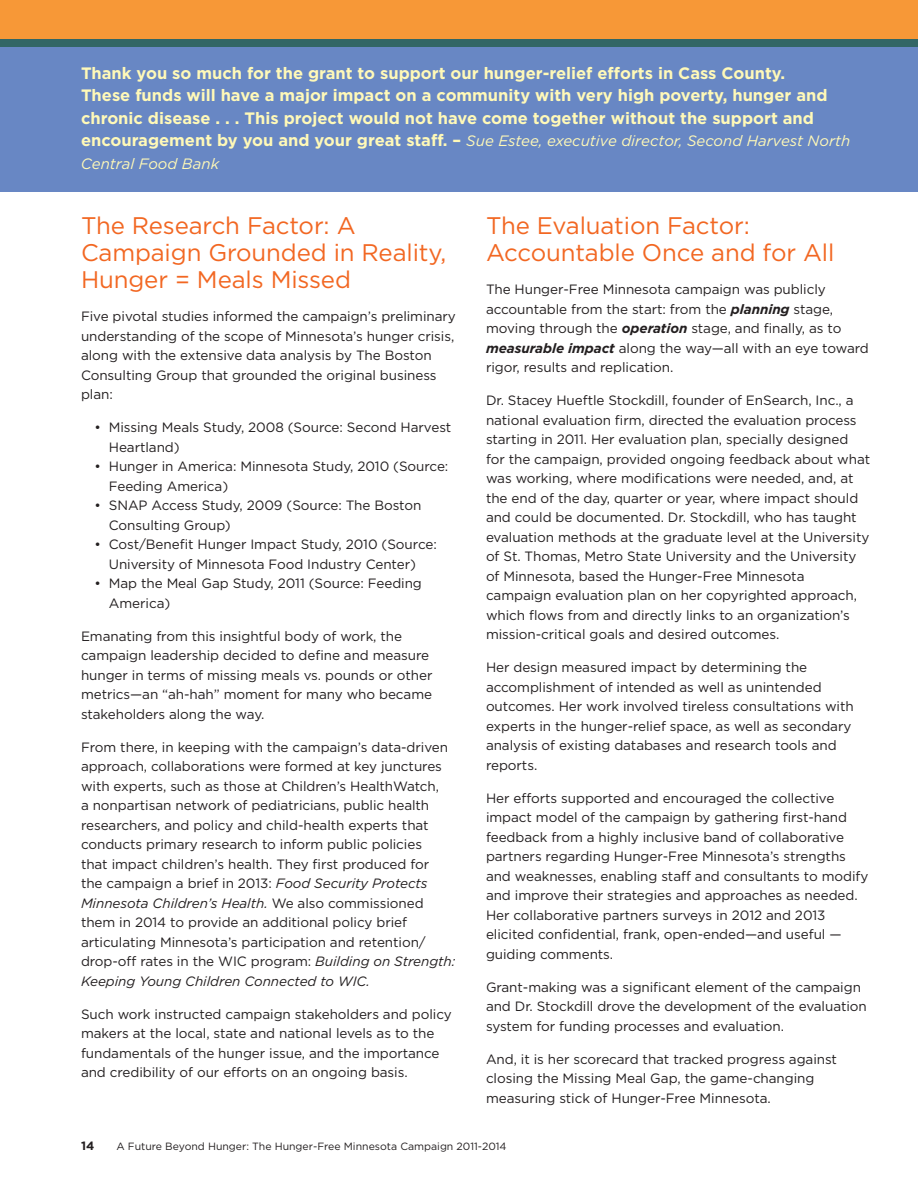
<style>
.page{position:relative;width:918px;height:1188px;background:#fff}
.page>*{position:absolute;margin:0;border:0;box-sizing:border-box;transform-origin:0 0}
.t1{font:24px/27px "Gotham";letter-spacing:-.005em;color:#f26722}
.t2{font:700 16.5px/22.5px "Gotham";color:#fff9b8}
.t3{font:italic 15px/22.5px "Gotham";color:#fff9b8}
.t4{font:13.5px/19.5px "Gotham";letter-spacing:-.005em;color:#231f20}
.t5{font:700 12px "Gotham";color:#231f20}
.t6{font:10.5px "Gotham";color:#231f20}
.s1{font-weight:700;font-style:normal;font-size:16.5px}
.s2{font-style:italic}
.s3{font-weight:700;font-style:italic}
</style>
<div class="page">
<div style="left:0;top:0;width:918px;height:39px;background:#f79837"></div>
<div style="left:0;top:39px;width:918px;height:8px;background:#326665"></div>
<div style="left:0;top:47px;width:918px;height:145px;background:#6887c4"></div>
<p class="t2" style="left:81px;top:61px;width:748px">Thank you so much for the grant to support our hunger-relief efforts in Cass County.<br>These funds will have a major impact on a community with very high poverty, hunger and chronic disease . . . This project would not have come together without the support and</p>
<p class="t3" style="left:81px;top:129px;width:771px"><span class="s1">encouragement by you and your great staff. –</span> Sue Estee, executive director, Second Harvest North<br>Central Food Bank</p>
<h1 class="t1" style="left:81px;top:212px;width:367px">The Research Factor: A<br>Campaign Grounded in Reality,<br>Hunger = Meals Missed</h1>
<p class="t4" style="left:81px;top:306px;width:376px">Five pivotal studies informed the campaign’s preliminary understanding of the scope of Minnesota’s hunger crisis, along with the extensive data analysis by The Boston Consulting Group that grounded the original business plan:</p>
<p class="t4" style="left:109px;top:417px;width:344px;text-indent:-14px">• Missing Meals Study, 2008 (Source: Second Harvest<br>Heartland)</p>
<p class="t4" style="left:109px;top:456px;width:341px;text-indent:-14px">• Hunger in America: Minnesota Study, 2010 (Source:<br>Feeding America)</p>
<p class="t4" style="left:109px;top:495px;width:314px;text-indent:-14px">• SNAP Access Study, 2009 (Source: The Boston<br>Consulting Group)</p>
<p class="t4" style="left:94px;top:534px;width:344px;text-align:center">• Cost/Benefit Hunger Impact Study, 2010 (Source:<br>University of Minnesota Food Industry Center)</p>
<p class="t4" style="left:109px;top:573px;width:315px;text-indent:-14px">• Map the Meal Gap Study, 2011 (Source: Feeding<br>America)</p>
<p class="t4" style="left:81px;top:626px;width:353px">Emanating from this insightful body of work, the campaign leadership decided to define and measure hunger in terms of missing meals vs. pounds or other metrics—an “ah-hah” moment for many who became stakeholders along the way.</p>
<p class="t4" style="left:81px;top:737px;width:376px">From there, in keeping with the campaign’s data-driven approach, collaborations were formed at key junctures with experts, such as those at Children’s HealthWatch,<br>a nonpartisan network of pediatricians, public health researchers, and policy and child-health experts that conducts primary research to inform public policies<br>that impact children’s health. They first produced for<br>the campaign a brief in 2013: <span class="s2">Food Security Protects Minnesota Children’s Health.</span> We also commissioned them in 2014 to provide an additional policy brief articulating Minnesota’s participation and retention/ drop-off rates in the WIC program: <span class="s2">Building on Strength:<br>Keeping Young Children Connected to WIC.</span></p>
<p class="t4" style="left:81px;top:1004px;width:372px">Such work instructed campaign stakeholders and policy makers at the local, state and national levels as to the fundamentals of the hunger issue, and the importance and credibility of our efforts on an ongoing basis.</p>
<h1 class="t1" style="left:486px;top:212px;width:350px">The Evaluation Factor:<br>Accountable Once and for All</h1>
<p class="t4" style="left:486px;top:279px;width:384px">The Hunger-Free Minnesota campaign was publicly accountable from the start: from the <span class="s3">planning</span> stage, moving through the <span class="s3">operation</span> stage, and finally, as to <span class="s3">measurable impact</span> along the way—all with an eye toward rigor, results and replication.</p>
<p class="t4" style="left:486px;top:390px;width:386px">Dr. Stacey Hueftle Stockdill, founder of EnSearch, Inc., a national evaluation firm, directed the evaluation process starting in 2011. Her evaluation plan, specially designed for the campaign, provided ongoing feedback about what was working, where modifications were needed, and, at the end of the day, quarter or year, where impact should and could be documented. Dr. Stockdill, who has taught evaluation methods at the graduate level at the University of St. Thomas, Metro State University and the University of Minnesota, based the Hunger-Free Minnesota campaign evaluation plan on her copyrighted approach, which flows from and directly links to an organization’s mission-critical goals and desired outcomes.</p>
<p class="t4" style="left:486px;top:657px;width:369px">Her design measured impact by determining the accomplishment of intended as well as unintended outcomes. Her work involved tireless consultations with experts in the hunger-relief space, as well as secondary analysis of existing databases and research tools and reports.</p>
<p class="t4" style="left:486px;top:788px;width:384px">Her efforts supported and encouraged the collective impact model of the campaign by gathering first-hand feedback from a highly inclusive band of collaborative partners regarding Hunger-Free Minnesota’s strengths and weaknesses, enabling staff and consultants to modify and improve their strategies and approaches as needed.<br>Her collaborative partners surveys in 2012 and 2013 elicited confidential, frank, open-ended—and useful — guiding comments.</p>
<p class="t4" style="left:486px;top:977px;width:382px">Grant-making was a significant element of the campaign and Dr. Stockdill drove the development of the evaluation system for funding processes and evaluation.</p>
<p class="t4" style="left:486px;top:1049px;width:353px">And, it is her scorecard that tracked progress against closing the Missing Meal Gap, the game-changing measuring stick of Hunger-Free Minnesota.</p>
<p class="t5" style="left:81px;top:1138px;width:15px">14</p>
<p class="t6" style="left:116px;top:1140px;width:392px">A Future Beyond Hunger: The Hunger-Free Minnesota Campaign 2011-2014</p>
</div>
